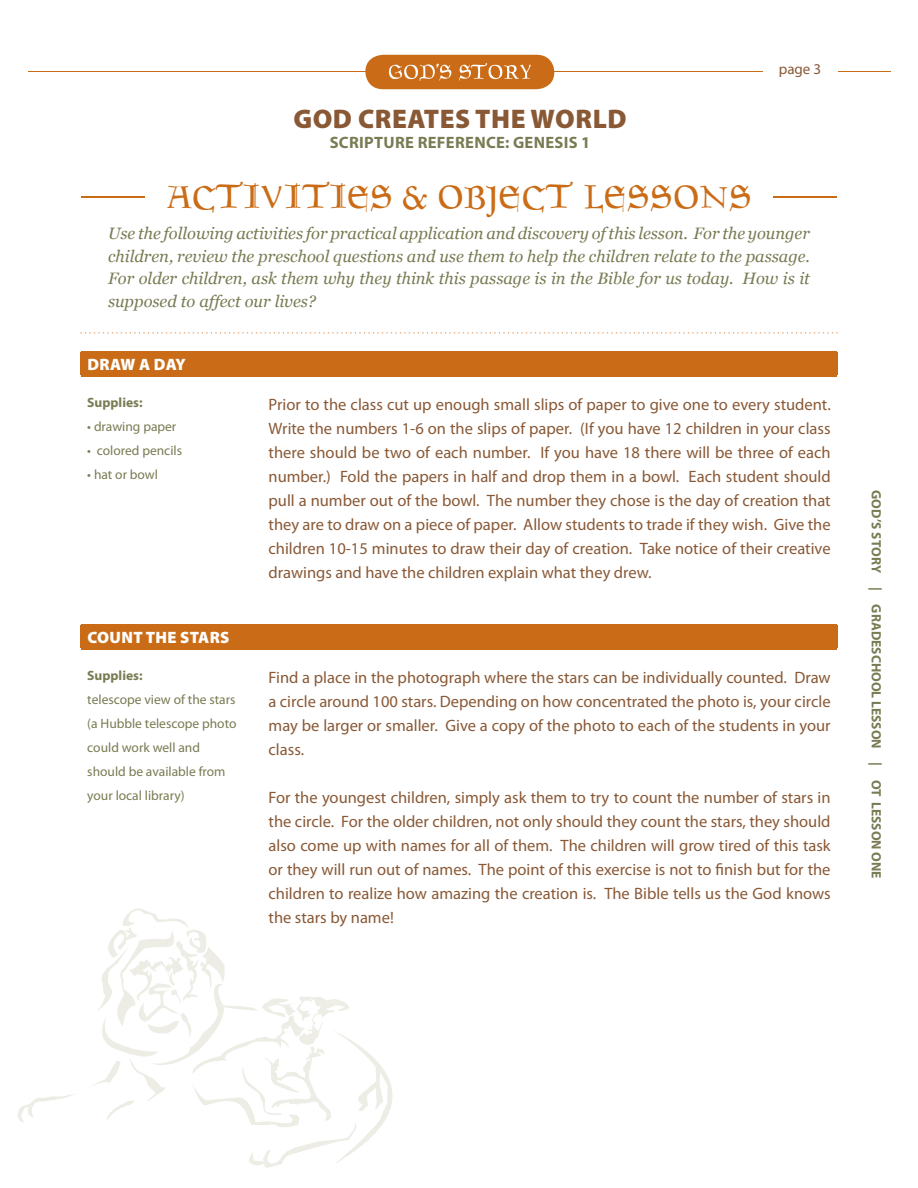
<style>
.page{position:relative;width:918px;height:1188px;background:#fff}
.page>*{position:absolute;margin:0;border:0;box-sizing:border-box;transform-origin:0 0}
.t1{font:45px "Goudament";color:#ca6c17}
.t2{font:900 27px "Myriad Pro";letter-spacing:.02em;color:#895936}
.t3{font:16.5px/24px "Myriad Pro";color:#895936;text-align:justify}
.t4{font:italic 16.5px/22.5px "Georgia";color:#797b53;text-align:justify}
.t5{font:700 16.5px "Myriad Pro";letter-spacing:.02em;color:#797b53}
.t6{font:900 16.5px "Myriad Pro";letter-spacing:.02em;color:#fff}
.t7{font:15px "Myriad Pro";color:#895936}
.t8{font:13.5px/24px "Myriad Pro";color:#797b53}
.t9{font:700 13.5px "Myriad Pro";color:#797b53}
</style>
<div class="page">
<svg style="left:92px;top:908px;width:301px;height:260px"></svg>
<svg style="left:17px;top:1094px;width:57px;height:29px"></svg>
<hr style="left:29px;top:72px;width:862px;height:1px;background:#ca6c17">
<svg style="left:365px;top:55px;width:189px;height:34px"></svg>
<div style="left:763px;top:63px;width:74px;height:23px;background:#fff"></div>
<hr style="left:81px;top:196px;width:756px;height:2px;background:#ca6c17">
<div style="left:145px;top:176px;width:628px;height:47px;background:#fff"></div>
<svg style="left:80px;top:332px;width:758px;height:2px"></svg>
<div style="left:81px;top:352px;width:756px;height:24px;background:#ca6c17"></div>
<hr style="left:81px;top:351px;width:161px;height:1px;background:#ca6c17">
<svg style="left:242px;top:351px;width:21px;height:1px"></svg>
<hr style="left:263px;top:351px;width:574px;height:1px;background:#ca6c17">
<hr style="left:81px;top:375px;width:161px;height:2px;background:#ca6c17">
<hr style="left:242px;top:375px;width:21px;height:2px;background:#ca6c17">
<hr style="left:263px;top:375px;width:574px;height:2px;background:#ca6c17">
<div style="left:81px;top:625px;width:756px;height:24px;background:#ca6c17"></div>
<hr style="left:81px;top:624px;width:161px;height:2px;background:#ca6c17">
<hr style="left:242px;top:624px;width:21px;height:2px;background:#ca6c17">
<hr style="left:263px;top:624px;width:574px;height:2px;background:#ca6c17">
<hr style="left:81px;top:648px;width:161px;height:2px;background:#ca6c17">
<hr style="left:242px;top:648px;width:21px;height:2px;background:#ca6c17">
<hr style="left:263px;top:648px;width:574px;height:2px;background:#ca6c17">
<h2 class="t2" style="left:293px;top:104px;width:335px">GOD CREATES THE WORLD</h2>
<p class="t5" style="left:330px;top:134px;width:262px">SCRIPTURE REFERENCE: GENESIS 1</p>
<p class="t7" style="left:779px;top:61px;width:44px">page 3</p>
<h1 class="t1" style="left:167px;top:182px;width:586px">ACTIVITIES &amp; OBJECT LESSONS</h1>
<p class="t4" style="left:108px;top:222px;width:704px">Use the following activities for practical application and discovery of this lesson. For the younger children, review the preschool questions and use them to help the children relate to the passage.<br>For older children, ask them why they think this passage is in the Bible for us today. How is it supposed to affect our lives?</p>
<p class="t6" style="left:87px;top:355px;width:100px">DRAW A DAY</p>
<p class="t9" style="left:87px;top:395px;width:57px">Supplies:</p>
<p class="t8" style="left:87px;top:415px;width:91px">• drawing paper</p>
<p class="t8" style="left:87px;top:439px;width:96px">• colored pencils</p>
<p class="t8" style="left:87px;top:463px;width:72px">• hat or bowl</p>
<p class="t6" style="left:87px;top:628px;width:144px">COUNT THE STARS</p>
<p class="t9" style="left:87px;top:668px;width:57px">Supplies:</p>
<p class="t8" style="left:87px;top:688px;width:151px">telescope view of the stars (a Hubble telescope photo could work well and should be available from your local library)</p>
<p class="t3" style="left:269px;top:392px;width:564px">Prior to the class cut up enough small slips of paper to give one to every student.<br>Write the numbers 1-6 on the slips of paper. (If you have 12 children in your class there should be two of each number. If you have 18 there will be three of each number.) Fold the papers in half and drop them in a bowl. Each student should pull a number out of the bowl. The number they chose is the day of creation that they are to draw on a piece of paper. Allow students to trade if they wish. Give the children 10-15 minutes to draw their day of creation. Take notice of their creative drawings and have the children explain what they drew.</p>
<p class="t3" style="left:269px;top:665px;width:564px">Find a place in the photograph where the stars can be individually counted. Draw a circle around 100 stars. Depending on how concentrated the photo is, your circle may be larger or smaller. Give a copy of the photo to each of the students in your class.</p>
<p class="t3" style="left:269px;top:785px;width:564px">For the youngest children, simply ask them to try to count the number of stars in the circle. For the older children, not only should they count the stars, they should also come up with names for all of them. The children will grow tired of this task or they will run out of names. The point of this exercise is not to finish but for the children to realize how amazing the creation is. The Bible tells us the God knows the stars by name!</p>
<p class="t9" style="left:884px;top:490px;width:390px;rotate:90deg">GOD’S STORY | GRADESCHOOL LESSON | OT LESSON ONE</p>
</div>
